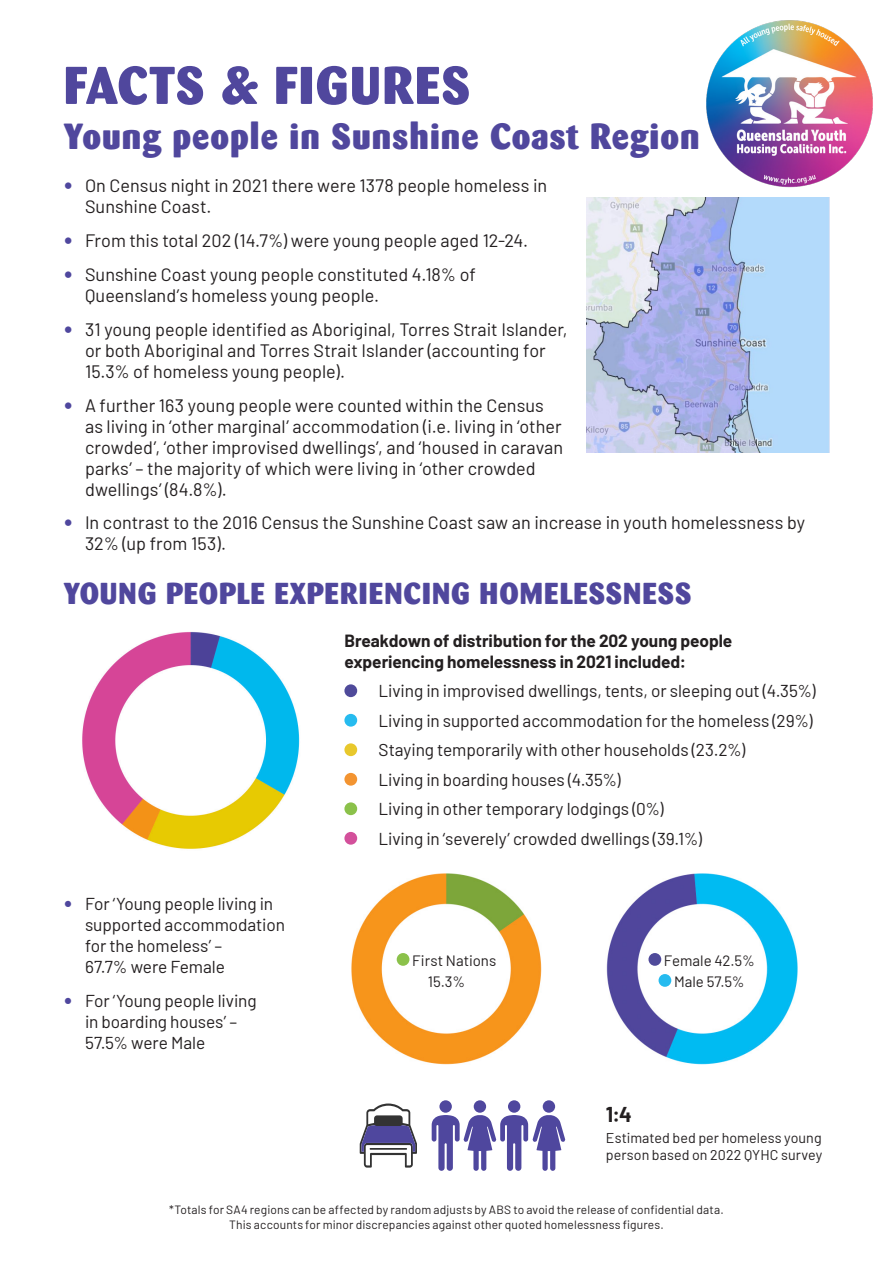
<style>
.page{position:relative;width:893px;height:1263px;background:#fff}
.page>*{position:absolute;margin:0;border:0;box-sizing:border-box;transform-origin:0 0}
.t1{font:800 52.5px "Barmeno";letter-spacing:.03em;color:#50479d}
.t2{font:800 36px "Barmeno";letter-spacing:.025em;color:#50479d}
.t3{font:800 30px "Barmeno";letter-spacing:.035em;color:#50479d}
.t4{font:700 21px "Barlow";color:#231f20}
.t5{font:18px/21px "Barlow";color:#231f20}
.t6{font:17.25px/29.5px "Barlow";letter-spacing:-.005em;color:#231f20}
.t7{font:700 17.25px/21px "Barlow";letter-spacing:-.005em;color:#231f20}
.t8{font:15px/21px "Barlow";color:#231f20;text-align:center}
.t9{font:14.25px/17.2px "Barlow";letter-spacing:.005em;color:#231f20}
.t10{font:12px/15px "Barlow";letter-spacing:.01em;color:#231f20;text-align:center}
.s1{font-family:"Avenir Next";color:#4f479e}
</style>
<div class="page">
<img style="left:706px;top:20px;width:167px;height:168px">
<img style="left:351px;top:873px;width:191px;height:191px">
<img style="left:606px;top:873px;width:191px;height:191px">
<div style="left:344px;top:684px;width:13px;height:13px;background:#4f4a9a;border-radius:50%"></div>
<div style="left:344px;top:714px;width:13px;height:13px;background:#26bbef;border-radius:50%"></div>
<div style="left:344px;top:743px;width:13px;height:13px;background:#e8c82c;border-radius:50%"></div>
<div style="left:344px;top:773px;width:13px;height:13px;background:#f39431;border-radius:50%"></div>
<div style="left:344px;top:802px;width:13px;height:13px;background:#8bc14a;border-radius:50%"></div>
<div style="left:344px;top:832px;width:13px;height:13px;background:#d3509b;border-radius:50%"></div>
<svg style="left:360px;top:1103px;width:57px;height:64px"></svg>
<hr style="left:370px;top:1148px;width:37px;height:2px;background:#333">
<div style="left:374px;top:1115px;width:29px;height:11px;background:#333;border-radius:3px"></div>
<div style="left:474px;top:1100px;width:12px;height:13px;background:#4f479e;border-radius:50%"></div>
<div style="left:439px;top:1100px;width:13px;height:13px;background:#4f479e;border-radius:50%"></div>
<div style="left:508px;top:1100px;width:12px;height:13px;background:#4f479e;border-radius:50%"></div>
<div style="left:543px;top:1100px;width:12px;height:13px;background:#4f479e;border-radius:50%"></div>
<svg style="left:432px;top:1115px;width:133px;height:56px"></svg>
<div style="left:648px;top:953px;width:13px;height:13px;background:#4f4a9a;border-radius:50%"></div>
<div style="left:659px;top:974px;width:12px;height:13px;background:#26bbef;border-radius:50%"></div>
<div style="left:397px;top:953px;width:12px;height:13px;background:#8bc14a;border-radius:50%"></div>
<img style="left:82px;top:632px;width:218px;height:217px">
<img style="left:586px;top:197px;width:243px;height:255px">
<h1 class="t1" style="left:64px;top:53px;width:408px">FACTS &amp; FIGURES</h1>
<h2 class="t2" style="left:64px;top:114px;width:637px">Young people in Sunshine Coast Region</h2>
<p class="t5" style="left:85px;top:174px;width:464px;text-indent:-21px"><span class="s1">•</span> On Census night in 2021 there were 1378 people homeless in<br>Sunshine Coast.</p>
<p class="t5" style="left:64px;top:229px;width:466px"><span class="s1">•</span> From this total 202 (14.7%) were young people aged 12-24.</p>
<p class="t5" style="left:85px;top:263px;width:392px;text-indent:-21px"><span class="s1">•</span> Sunshine Coast young people constituted 4.18% of<br>Queensland’s homeless young people.</p>
<p class="t5" style="left:85px;top:317px;width:484px;text-indent:-21px"><span class="s1">•</span> 31 young people identified as Aboriginal, Torres Strait Islander, or both Aboriginal and Torres Strait Islander (accounting for<br>15.3% of homeless young people).</p>
<p class="t5" style="left:85px;top:393px;width:480px;text-indent:-21px"><span class="s1">•</span> A further 163 young people were counted within the Census as living in ‘other marginal’ accommodation (i.e. living in ‘other crowded’, ‘other improvised dwellings’, and ‘housed in caravan parks’ – the majority of which were living in ‘other crowded dwellings’ (84.8%).</p>
<p class="t5" style="left:85px;top:511px;width:722px;text-indent:-21px"><span class="s1">•</span> In contrast to the 2016 Census the Sunshine Coast saw an increase in youth homelessness by<br>32% (up from 153).</p>
<h3 class="t3" style="left:64px;top:574px;width:629px">YOUNG PEOPLE EXPERIENCING HOMELESSNESS</h3>
<p class="t6" style="left:85px;top:892px;width:201px;line-height:21px;text-indent:-21px"><span class="s1">•</span> For ‘Young people living in supported accommodation for the homeless’ –<br>67.7% were Female</p>
<p class="t6" style="left:85px;top:989px;width:173px;line-height:21px;text-indent:-21px"><span class="s1">•</span> For ‘Young people living in boarding houses’ –<br>57.5% were Male</p>
<p class="t7" style="left:344px;top:628px;width:389px">Breakdown of distribution for the 202 young people experiencing homelessness in 2021 included:</p>
<p class="t6" style="left:378px;top:675px;width:439px">Living in improvised dwellings, tents, or sleeping out (4.35%)<br>Living in supported accommodation for the homeless (29%)<br>Staying temporarily with other households (23.2%)<br>Living in boarding houses (4.35%)<br>Living in other temporary lodgings (0%)<br>Living in ‘severely’ crowded dwellings (39.1%)</p>
<p class="t8" style="left:428px;top:949px;width:70px;text-align:left;text-indent:-16px">First Nations<br>15.3%</p>
<p class="t8" style="left:664px;top:949px;width:92px">Female 42.5%<br>Male 57.5%</p>
<p class="t4" style="left:606px;top:1098px;width:27px">1:4</p>
<p class="t9" style="left:606px;top:1128px;width:218px">Estimated bed per homeless young person based on 2022 QYHC survey</p>
<p class="t10" style="left:169px;top:1201px;width:556px">*Totals for SA4 regions can be affected by random adjusts by ABS to avoid the release of confidential data.<br>This accounts for minor discrepancies against other quoted homelessness figures.</p>
</div>
